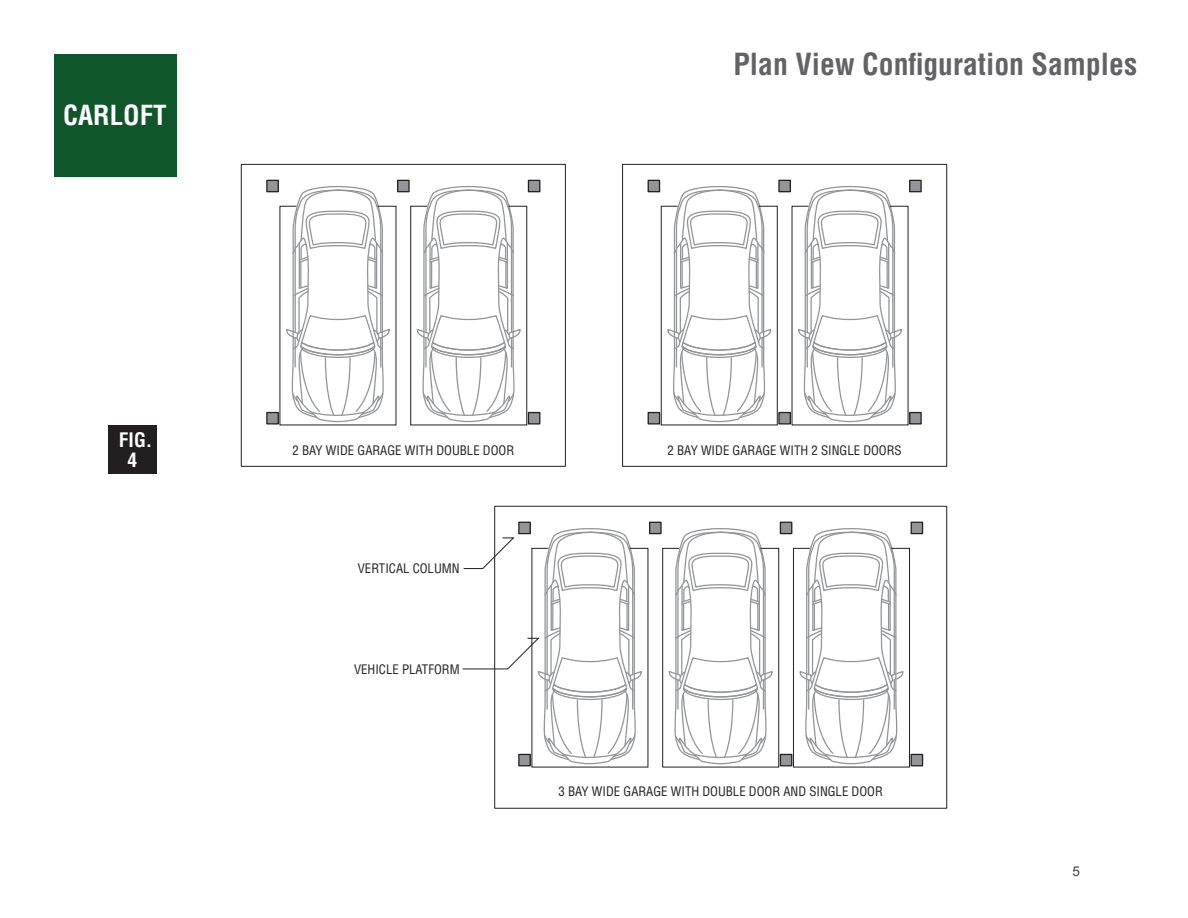
<style>
.page{position:relative;width:1188px;height:918px;background:#fff}
.page>*{position:absolute;margin:0;border:0;box-sizing:border-box;transform-origin:0 0}
.t1{font:700 condensed 29.7px "Helvetica LT Std";color:#636366}
.t2{font:700 condensed 27px "Helvetica LT Std";color:#fff}
.t3{font:700 condensed 19.5px "Helvetica LT Std";color:#fff}
.t4{font:13.5px "Arial";color:#404040}
.t5{font:condensed 12.75px "Helvetica LT Std";color:#231f20}
</style>
<div class="page">
<div style="left:267px;top:180px;width:11px;height:12px;background:#939598"></div>
<div style="left:266px;top:180px;width:13px;height:12px;border:1px solid #231f20"></div>
<div style="left:398px;top:180px;width:11px;height:12px;background:#939598"></div>
<div style="left:397px;top:180px;width:13px;height:12px;border:1px solid #231f20"></div>
<div style="left:528px;top:180px;width:12px;height:12px;background:#939598"></div>
<div style="left:528px;top:180px;width:12px;height:12px;border:1px solid #231f20"></div>
<div style="left:267px;top:413px;width:11px;height:11px;background:#939598"></div>
<div style="left:266px;top:412px;width:13px;height:13px;border:1px solid #231f20"></div>
<div style="left:528px;top:413px;width:12px;height:11px;background:#939598"></div>
<div style="left:528px;top:412px;width:12px;height:13px;border:1px solid #231f20"></div>
<div style="left:241px;top:164px;width:325px;height:303px;border:1px solid #231f20"></div>
<div style="left:648px;top:180px;width:12px;height:12px;background:#939598"></div>
<div style="left:648px;top:180px;width:12px;height:12px;border:1px solid #231f20"></div>
<div style="left:648px;top:413px;width:12px;height:11px;background:#939598"></div>
<div style="left:648px;top:412px;width:12px;height:13px;border:1px solid #231f20"></div>
<div style="left:779px;top:180px;width:11px;height:12px;background:#939598"></div>
<div style="left:778px;top:180px;width:13px;height:12px;border:1px solid #231f20"></div>
<div style="left:779px;top:413px;width:11px;height:11px;background:#939598"></div>
<div style="left:778px;top:412px;width:13px;height:13px;border:1px solid #231f20"></div>
<div style="left:910px;top:180px;width:11px;height:12px;background:#939598"></div>
<div style="left:909px;top:180px;width:13px;height:12px;border:1px solid #231f20"></div>
<div style="left:910px;top:413px;width:11px;height:11px;background:#939598"></div>
<div style="left:909px;top:412px;width:13px;height:13px;border:1px solid #231f20"></div>
<div style="left:622px;top:164px;width:325px;height:303px;border:1px solid #231f20"></div>
<div style="left:780px;top:522px;width:12px;height:12px;background:#939598"></div>
<div style="left:780px;top:522px;width:12px;height:12px;border:1px solid #231f20"></div>
<div style="left:780px;top:754px;width:12px;height:12px;background:#939598"></div>
<div style="left:780px;top:754px;width:12px;height:12px;border:1px solid #231f20"></div>
<div style="left:911px;top:522px;width:12px;height:12px;background:#939598"></div>
<div style="left:911px;top:522px;width:12px;height:12px;border:1px solid #231f20"></div>
<div style="left:911px;top:754px;width:12px;height:12px;background:#939598"></div>
<div style="left:911px;top:754px;width:12px;height:12px;border:1px solid #231f20"></div>
<div style="left:519px;top:522px;width:11px;height:12px;background:#939598"></div>
<div style="left:518px;top:522px;width:13px;height:12px;border:1px solid #231f20"></div>
<div style="left:650px;top:522px;width:11px;height:12px;background:#939598"></div>
<div style="left:649px;top:522px;width:13px;height:12px;border:1px solid #231f20"></div>
<svg style="left:279px;top:186px;width:118px;height:240px"></svg>
<svg style="left:410px;top:186px;width:117px;height:240px"></svg>
<svg style="left:661px;top:186px;width:117px;height:240px"></svg>
<svg style="left:791px;top:186px;width:118px;height:240px"></svg>
<svg style="left:793px;top:528px;width:117px;height:240px"></svg>
<svg style="left:662px;top:528px;width:117px;height:240px"></svg>
<svg style="left:462px;top:527px;width:187px;height:241px"></svg>
<div style="left:108px;top:426px;width:49px;height:48px;background:#231f20"></div>
<div style="left:54px;top:54px;width:122px;height:122px;background:#10562b"></div>
<h2 class="t2" style="left:63px;top:98px;width:105px">CARLOFT</h2>
<p class="t3" style="left:119px;top:428px;width:35px">FIG.</p>
<p class="t3" style="left:127px;top:447px;width:11px">4</p>
<p class="t1" style="left:733px;top:46px;width:405px">Plan View Configuration Samples</p>
<p class="t5" style="left:292px;top:442px;width:223px">2 BAY WIDE GARAGE WITH DOUBLE DOOR</p>
<p class="t5" style="left:358px;top:561px;width:103px">VERTICAL COLUMN</p>
<p class="t5" style="left:354px;top:661px;width:107px">VEHICLE PLATFORM</p>
<p class="t5" style="left:668px;top:442px;width:236px">2 BAY WIDE GARAGE WITH 2 SINGLE DOORS</p>
<p class="t5" style="left:559px;top:784px;width:326px">3 BAY WIDE GARAGE WITH DOUBLE DOOR AND SINGLE DOOR</p>
<p class="t4" style="left:1072px;top:862px;width:9px">5</p>
</div>
